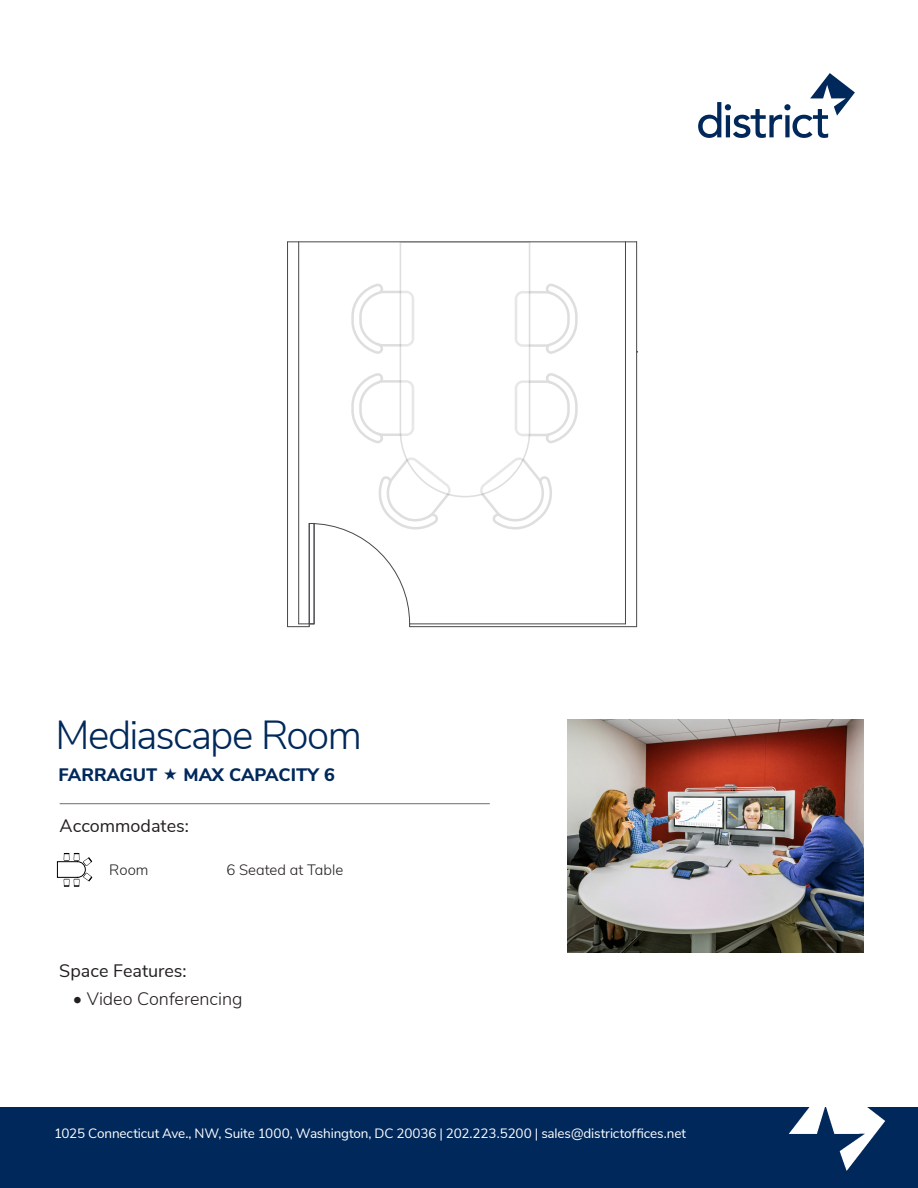
<style>
.page{position:relative;width:918px;height:1188px;background:#fff}
.page>*{position:absolute;margin:0;border:0;box-sizing:border-box;transform-origin:0 0}
.t1{font:300 40.5px "Nunito Sans";letter-spacing:-.04em;color:#00285b}
.t2{font:18px "Nunito Sans";color:#231f20}
.t3{font:800 18px "Nunito Sans";color:#00285b}
.t4{font:300 18px "Nunito Sans";color:#231f20}
.t5{font:300 15px "Nunito Sans";color:#231f20}
.t6{font:13.5px "Nunito Sans";letter-spacing:-.01em;color:#fff}
</style>
<div class="page">
<div style="left:0;top:1107px;width:918px;height:81px;background:#00285b"></div>
<svg style="left:698px;top:73px;width:157px;height:65px"></svg>
<img style="left:788px;top:1107px;width:98px;height:64px">
<hr style="left:60px;top:803px;width:430px;height:1px;background:#6c6d70">
<svg style="left:57px;top:853px;width:35px;height:34px"></svg>
<img style="left:567px;top:719px;width:297px;height:234px">
<hr style="left:410px;top:626px;width:227px;height:1px;background:#47484a">
<hr style="left:410px;top:624px;width:215px;height:1px;background:#47484a">
<svg style="left:288px;top:241px;width:290px;height:386px"></svg>
<hr style="left:288px;top:242px;width:349px;height:1px;background:#47484a">
<hr style="left:636px;top:242px;width:1px;height:385px;background:#47484a">
<hr style="left:625px;top:242px;width:1px;height:382px;background:#47484a">
<hr style="left:287px;top:242px;width:1px;height:385px;background:#47484a">
<hr style="left:298px;top:242px;width:1px;height:382px;background:#47484a">
<p class="t1" style="left:56px;top:706px;width:308px">Mediascape Room</p>
<p class="t3" style="left:59px;top:761px;width:100px">FARRAGUT</p>
<p class="t3" style="left:184px;top:761px;width:153px">MAX CAPACITY 6</p>
<p class="t2" style="left:60px;top:813px;width:131px">Accommodates:</p>
<p class="t5" style="left:109px;top:859px;width:41px">Room</p>
<p class="t5" style="left:226px;top:859px;width:118px">6 Seated at Table</p>
<p class="t2" style="left:59px;top:958px;width:129px">Space Features:</p>
<p class="t4" style="left:73px;top:986px;width:171px">• Video Conferencing</p>
<p class="t6" style="left:54px;top:1124px;width:634px">1025 Connecticut Ave., NW, Suite 1000, Washington, DC 20036 | 202.223.5200 | sales@districtoffices.net</p>
</div>
